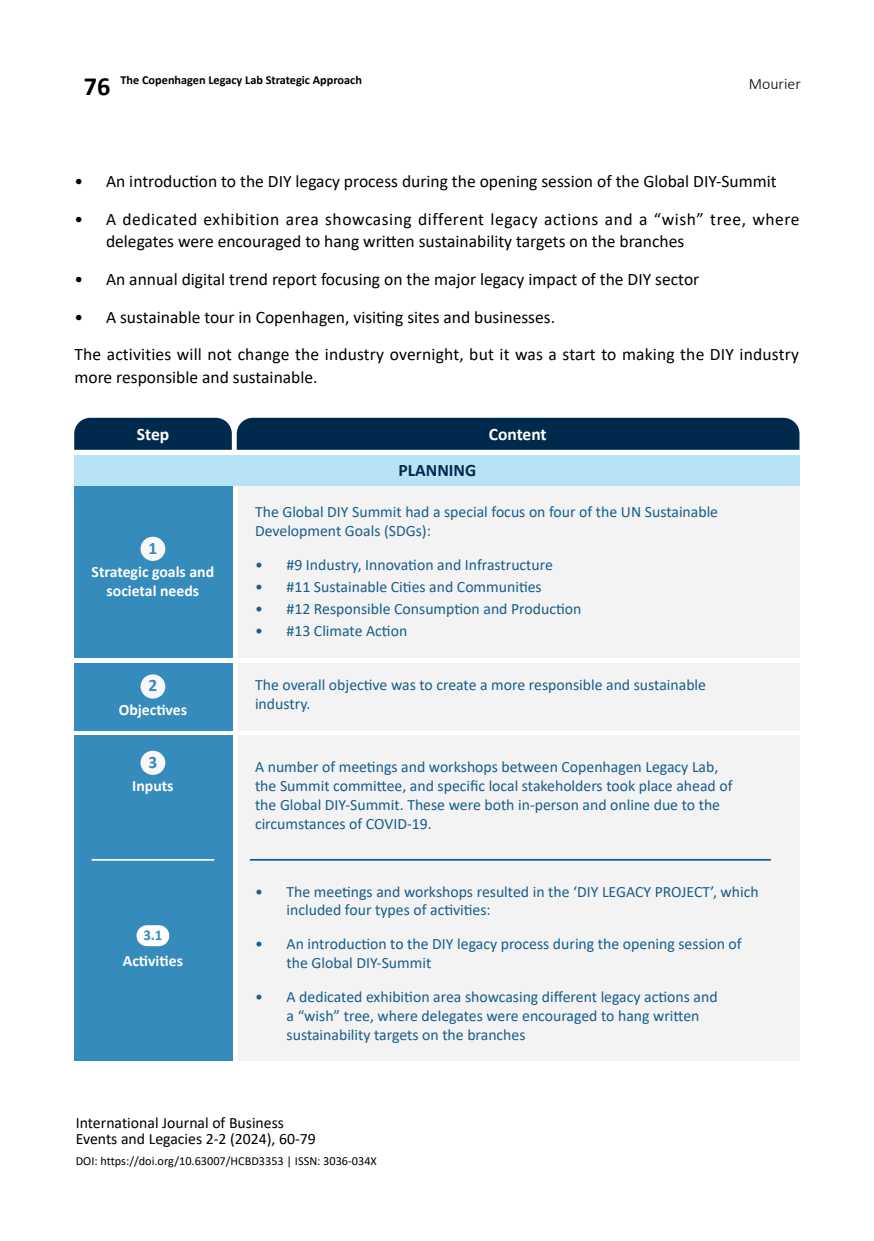
<style>
.page{position:relative;width:874px;height:1241px;background:#fff}
.page>*{position:absolute;margin:0;border:0;box-sizing:border-box;transform-origin:0 0}
.t1{font:17.5px/22.8px "Calibri";color:#000}
.t2{font:700 17.5px "Calibri";color:#fff}
.t3{font:700 17.5px "Calibri";color:#002a4d}
.t4{font:700 17.5px "Calibri";color:#348bbc}
.t5{font:15.75px/18.9px "Calibri";color:#185d8c}
.t6{font:15.75px/15.8px "Calibri";color:#000}
.t7{font:700 15.75px/18.9px "Calibri";color:#fff;text-align:center}
.t8{font:300 15.75px "Calibri";color:#000}
.t9{font:700 14.88px "Calibri";color:#348bbc}
.t10{font:12.25px "Calibri";color:#000}
.t11{font:700 12.25px "Calibri";color:#000}
.s1{font-size:26.25px}
</style>
<div class="page">
<div style="left:74px;top:455px;width:725px;height:31px;background:#b7e4f4"></div>
<div style="left:237px;top:486px;width:562px;height:171px;background:#f2f3f2"></div>
<div style="left:237px;top:662px;width:562px;height:68px;background:#f2f3f2"></div>
<div style="left:237px;top:735px;width:562px;height:325px;background:#f2f3f2"></div>
<div style="left:74px;top:486px;width:158px;height:171px;background:#348bbc"></div>
<div style="left:74px;top:662px;width:158px;height:68px;background:#348bbc"></div>
<div style="left:74px;top:735px;width:158px;height:325px;background:#348bbc"></div>
<div style="left:140px;top:536px;width:25px;height:25px;background:#f8f8f9;border-radius:50%"></div>
<div style="left:140px;top:674px;width:25px;height:24px;background:#f8f8f9;border-radius:50%"></div>
<div style="left:140px;top:750px;width:25px;height:24px;background:#f8f8f9;border-radius:50%"></div>
<hr style="left:92px;top:858px;width:122px;height:2px;background:#fff">
<hr style="left:250px;top:858px;width:520px;height:2px;background:#185d8c">
<div style="left:74px;top:418px;width:725px;height:31px;background:#002a4d"></div>
<div style="left:136px;top:925px;width:33px;height:21px;background:#fff;border-radius:10px"></div>
<p class="t11" style="left:84px;top:75px;width:279px"><span class="s1">76</span> The Copenhagen Legacy Lab Strategic Approach</p>
<p class="t8" style="left:748px;top:77px;width:53px">Mourier</p>
<p class="t1" style="left:74px;top:171px;width:703px">• An introduction to the DIY legacy process during the opening session of the Global DIY-Summit</p>
<p class="t1" style="left:106px;top:209px;width:694px;text-indent:-32px">• A dedicated exhibition area showcasing different legacy actions and a “wish” tree, where delegates were encouraged to hang written sustainability targets on the branches</p>
<p class="t1" style="left:74px;top:269px;width:626px">• An annual digital trend report focusing on the major legacy impact of the DIY sector</p>
<p class="t1" style="left:74px;top:299px;width:725px;line-height:37.6px">• A sustainable tour in Copenhagen, visiting sites and businesses.<br>The activities will not change the industry overnight, but it was a start to making the DIY industry</p>
<p class="t1" style="left:74px;top:367px;width:244px">more responsible and sustainable.</p>
<p class="t2" style="left:137px;top:426px;width:34px">Step</p>
<p class="t2" style="left:488px;top:426px;width:59px">Content</p>
<p class="t4" style="left:148px;top:540px;width:10px">1</p>
<p class="t7" style="left:92px;top:563px;width:124px">Strategic goals and societal needs</p>
<p class="t4" style="left:148px;top:678px;width:10px">2</p>
<p class="t7" style="left:119px;top:701px;width:70px">Objectives</p>
<p class="t4" style="left:148px;top:754px;width:10px">3</p>
<p class="t7" style="left:132px;top:777px;width:43px">Inputs</p>
<p class="t9" style="left:143px;top:928px;width:21px">3.1</p>
<p class="t7" style="left:123px;top:952px;width:62px">Activities</p>
<p class="t3" style="left:398px;top:463px;width:79px">PLANNING</p>
<p class="t5" style="left:255px;top:503px;width:464px">The Global DIY Summit had a special focus on four of the UN Sustainable<br>Development Goals (SDGs):</p>
<p class="t5" style="left:255px;top:556px;width:299px">• #9 Industry, Innovation and Infrastructure</p>
<p class="t5" style="left:255px;top:578px;width:288px">• #11 Sustainable Cities and Communities</p>
<p class="t5" style="left:255px;top:600px;width:328px">• #12 Responsible Consumption and Production</p>
<p class="t5" style="left:255px;top:622px;width:154px">• #13 Climate Action</p>
<p class="t5" style="left:255px;top:677px;width:452px">The overall objective was to create a more responsible and sustainable industry.</p>
<p class="t5" style="left:255px;top:758px;width:479px">A number of meetings and workshops between Copenhagen Legacy Lab, the Summit committee, and specific local stakeholders took place ahead of the Global DIY-Summit. These were both in-person and online due to the circumstances of COVID-19.</p>
<p class="t5" style="left:286px;top:883px;width:473px;text-indent:-32px">• The meetings and workshops resulted in the ‘DIY LEGACY PROJECT’, which included four types of activities:</p>
<p class="t5" style="left:286px;top:935px;width:456px;text-indent:-32px">• An introduction to the DIY legacy process during the opening session of the Global DIY-Summit</p>
<p class="t5" style="left:286px;top:988px;width:432px;text-indent:-32px">• A dedicated exhibition area showcasing different legacy actions and a “wish” tree, where delegates were encouraged to hang written sustainability targets on the branches</p>
<p class="t6" style="left:76px;top:1115px;width:241px">International Journal of Business<br>Events and Legacies 2-2 (2024), 60-79</p>
<p class="t10" style="left:76px;top:1155px;width:302px">DOI: https://doi.org/10.63007/HCBD3353 | ISSN: 3036-034X</p>
</div>
